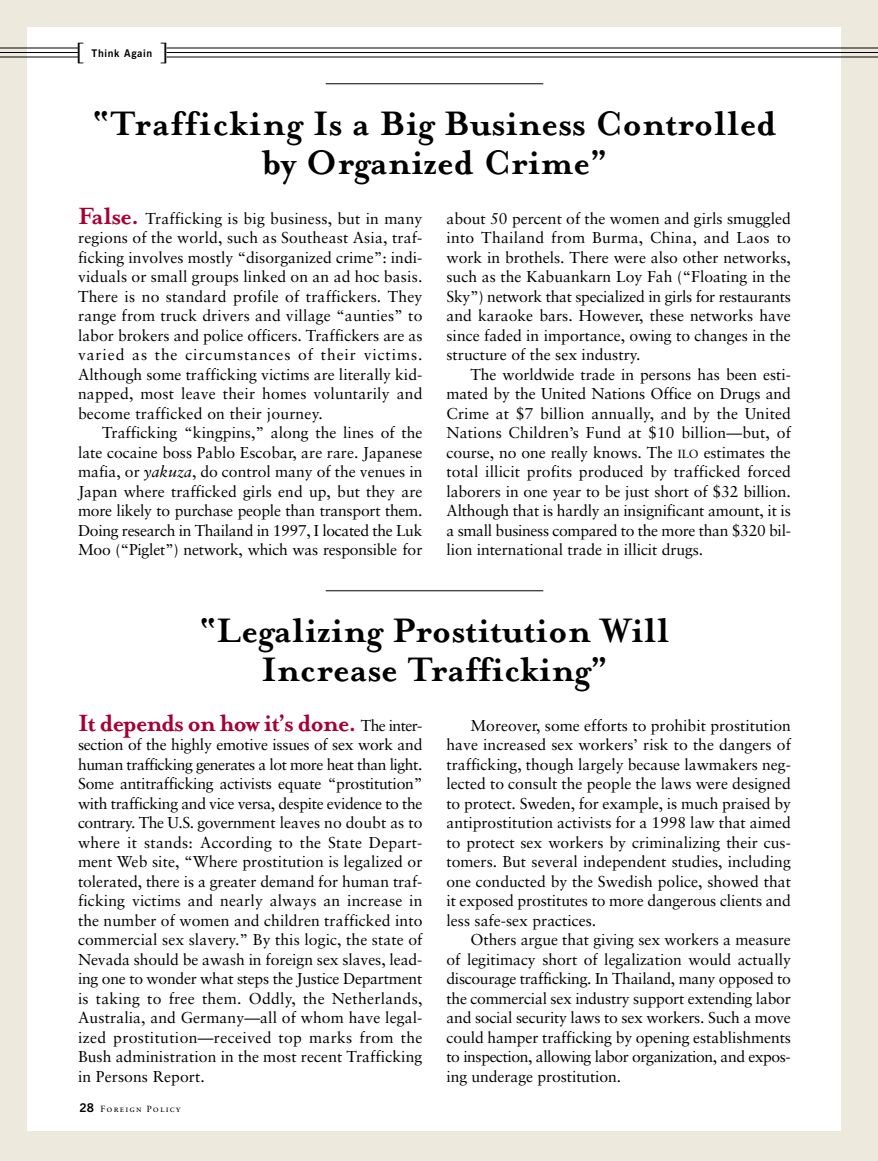
<style>
.page{position:relative;width:878px;height:1161px;background:#fff}
.page>*{position:absolute;margin:0;border:0;box-sizing:border-box;transform-origin:0 0}
.t1{font:700 39px/39px "Mrs Eaves";color:#000;text-align:center}
.t2{font:700 27px "Mrs Eaves";letter-spacing:-.04em;color:#a70033}
.t3{font:27px "Mrs Eaves Roman";color:#000}
.t4{font:15.75px/19.5px "Sabon";letter-spacing:-.005em;color:#000;text-align:justify}
.t5{font:700 10.5px "News Gothic BT";letter-spacing:.06em;color:#000}
.t6{font:9px "Sabon Roman SC";letter-spacing:.13em;color:#000}
.s1{font-family:"Mrs Eaves";font-weight:700;font-size:27px;color:#a70033}
.s2{font-style:italic}
.s3{font-size:11.85px}
.s4{font-family:"Sabon";font-weight:400;font-size:15.75px;color:#000}
.s5{font-family:"News Gothic BT";font-weight:700;font-size:12px}
</style>
<div class="page">
<div style="left:842px;top:1px;width:36px;height:1160px;background:#edeadd"></div>
<div style="left:0;top:0;width:27px;height:1161px;background:#edeadd"></div>
<div style="left:1px;top:1131px;width:877px;height:30px;background:#edeadd"></div>
<div style="left:0;top:0;width:878px;height:27px;background:#edeadd"></div>
<hr style="left:0;top:48px;width:878px;height:1px;background:#000">
<hr style="left:0;top:52px;width:878px;height:1px;background:#000">
<hr style="left:0;top:57px;width:878px;height:1px;background:#000">
<div style="left:78px;top:42px;width:88px;height:21px;background:#fff"></div>
<hr style="left:326px;top:84px;width:217px;height:1px;background:#000">
<hr style="left:326px;top:591px;width:217px;height:1px;background:#000">
<h2 class="t3" style="left:75px;top:36px;width:11px">[</h2>
<p class="t5" style="left:91px;top:50px;width:62px">Think Again</p>
<h2 class="t3" style="left:160px;top:36px;width:11px">]</h2>
<h1 class="t1" style="left:93px;top:102px;width:685px">“Trafficking Is a Big Business Controlled by Organized Crime”</h1>
<p class="t4" style="left:78px;top:208px;width:346px"><span class="s1">False.</span> Trafficking is big business, but in many regions of the world, such as Southeast Asia, traf&shy;ficking involves mostly “disorganized crime”: indi&shy;viduals or small groups linked on an ad hoc basis.<br>There is no standard profile of traffickers. They range from truck drivers and village “aunties” to labor brokers and police officers. Traffickers are as varied as the circumstances of their victims.<br>Although some trafficking victims are literally kid&shy;napped, most leave their homes voluntarily and become trafficked on their journey.</p>
<p class="t4" style="left:78px;top:423px;width:346px;text-indent:24px">Trafficking “kingpins,” along the lines of the late cocaine boss Pablo Escobar, are rare. Japanese mafia, or <span class="s2">yakuza</span>, do control many of the venues in Japan where trafficked girls end up, but they are more likely to purchase people than transport them.<br>Doing research in Thailand in 1997, I located the Luk Moo (“Piglet”) network, which was responsible for</p>
<p class="t4" style="left:446px;top:208px;width:346px">about 50 percent of the women and girls smuggled into Thailand from Burma, China, and Laos to work in brothels. There were also other networks, such as the Kabuankarn Loy Fah (“Floating in the Sky”) network that specialized in girls for restaurants and karaoke bars. However, these networks have since faded in importance, owing to changes in the structure of the sex industry.</p>
<p class="t4" style="left:446px;top:364px;width:346px;text-indent:24px">The worldwide trade in persons has been esti&shy;mated by the United Nations Office on Drugs and Crime at $7 billion annually, and by the United Nations Children’s Fund at $10 billion—but, of course, no one really knows. The <span class="s3">ILO</span> estimates the total illicit profits produced by trafficked forced laborers in one year to be just short of $32 billion.<br>Although that is hardly an insignificant amount, it is a small business compared to the more than $320 bil&shy;lion international trade in illicit drugs.</p>
<h1 class="t1" style="left:199px;top:609px;width:471px">“Legalizing Prostitution Will<br>Increase Trafficking”</h1>
<h2 class="t2" style="left:78px;top:705px;width:346px">It depends on how it’s done. <span class="s4">The inter-</span></h2>
<p class="t4" style="left:78px;top:735px;width:346px">section of the highly emotive issues of sex work and human trafficking generates a lot more heat than light.<br>Some antitrafficking activists equate “prostitution” with trafficking and vice versa, despite evidence to the contrary. The U.S. government leaves no doubt as to where it stands: According to the State Depart&shy;ment Web site, “Where prostitution is legalized or tolerated, there is a greater demand for human traf&shy;ficking victims and nearly always an increase in the number of women and children trafficked into commercial sex slavery.” By this logic, the state of Nevada should be awash in foreign sex slaves, lead&shy;ing one to wonder what steps the Justice Department is taking to free them. Oddly, the Netherlands, Australia, and Germany—all of whom have legal&shy;ized prostitution—received top marks from the Bush administration in the most recent Trafficking in Persons Report.</p>
<p class="t4" style="left:446px;top:715px;width:346px;text-indent:24px">Moreover, some efforts to prohibit prostitution have increased sex workers’ risk to the dangers of trafficking, though largely because lawmakers neg&shy;lected to consult the people the laws were designed to protect. Sweden, for example, is much praised by antiprostitution activists for a 1998 law that aimed to protect sex workers by criminalizing their cus&shy;tomers. But several independent studies, including one conducted by the Swedish police, showed that it exposed prostitutes to more dangerous clients and less safe-sex practices.</p>
<p class="t4" style="left:446px;top:930px;width:346px;text-indent:24px">Others argue that giving sex workers a measure of legitimacy short of legalization would actually discourage trafficking. In Thailand, many opposed to the commercial sex industry support extending labor and social security laws to sex workers. Such a move could hamper trafficking by opening establishments to inspection, allowing labor organization, and expos&shy;ing underage prostitution.</p>
<p class="t6" style="left:80px;top:1105px;width:103px"><span class="s5">28</span> Foreign Policy</p>
</div>
